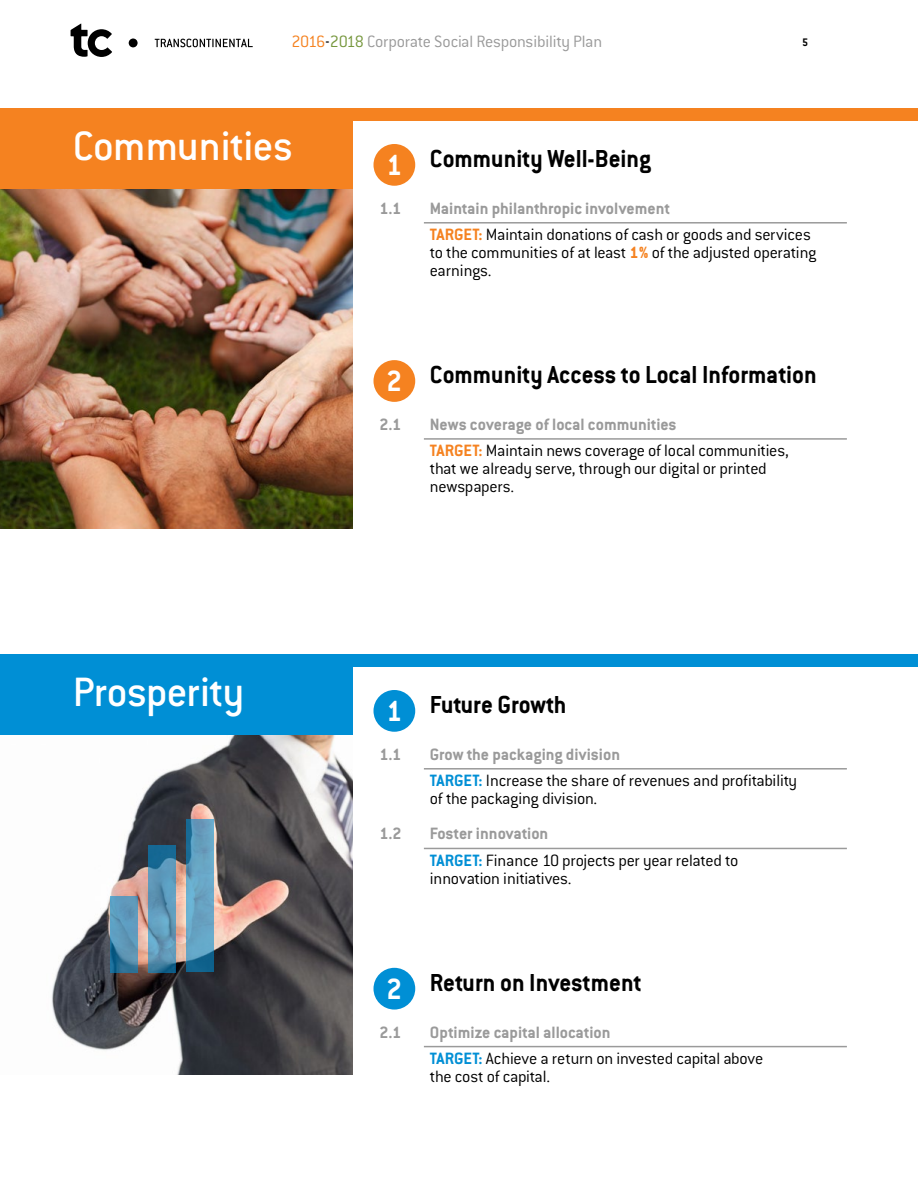
<style>
.page{position:relative;width:918px;height:1188px;background:#fff}
.page>*{position:absolute;margin:0;border:0;box-sizing:border-box;transform-origin:0 0}
.t1{font:500 45px "Conduit ITC Std";letter-spacing:-.01em;color:#fff}
.t2{font:700 27px "Conduit ITC Std";color:#000;scale:.96 1}
.t3{font:300 18px/26.4px "Conduit ITC Std";letter-spacing:-.015em;color:#000}
.t4{font:300 18px "Conduit ITC Std";letter-spacing:-.015em;color:#9a9a9a}
.t5{font:700 18px "Conduit ITC Std";color:#9a9a9a}
.t6{font:700 12px "Conduit ITC Std";color:#000}
.s1{color:#f58220}
.s2{color:#000}
.s3{color:#76973d}
.s4{font-size:32.1px;color:#fff}
.s5{font-weight:700;color:#9a9a9a}
.s6{font-weight:700;color:#f58220}
.s7{font-weight:700;color:#008fd5}
</style>
<div class="page">
<div style="left:129px;top:39px;width:9px;height:8px;background:#000;border-radius:50%"></div>
<svg style="left:71px;top:24px;width:41px;height:33px"></svg>
<svg style="left:155px;top:39px;width:98px;height:8px"></svg>
<img style="left:0;top:189px;width:353px;height:339px">
<div style="left:0;top:108px;width:918px;height:13px;background:#f58220"></div>
<div style="left:0;top:108px;width:353px;height:81px;background:#f58220"></div>
<hr style="left:424px;top:222px;width:423px;height:2px;background:#9a9a9a">
<div style="left:374px;top:144px;width:41px;height:42px;background:#f58220;border-radius:50%"></div>
<hr style="left:424px;top:438px;width:423px;height:2px;background:#9a9a9a">
<div style="left:374px;top:360px;width:41px;height:42px;background:#f58220;border-radius:50%"></div>
<img style="left:51px;top:735px;width:302px;height:340px">
<div style="left:0;top:654px;width:918px;height:13px;background:#008fd5"></div>
<div style="left:0;top:654px;width:353px;height:81px;background:#008fd5"></div>
<hr style="left:424px;top:768px;width:423px;height:2px;background:#9a9a9a">
<hr style="left:424px;top:848px;width:423px;height:1px;background:#9a9a9a">
<div style="left:374px;top:690px;width:41px;height:42px;background:#008fd5;border-radius:50%"></div>
<hr style="left:424px;top:1046px;width:423px;height:1px;background:#9a9a9a">
<div style="left:374px;top:968px;width:41px;height:42px;background:#008fd5;border-radius:50%"></div>
<svg style="left:110px;top:896px;width:28px;height:76px;background:#518fb2"></svg>
<svg style="left:148px;top:845px;width:28px;height:127px;background:#508fb1"></svg>
<svg style="left:186px;top:820px;width:28px;height:152px;background:#599abc"></svg>
<p class="t4" style="left:292px;top:31px;width:312px"><span class="s1">2016</span><span class="s2">-</span><span class="s3">2018</span> Corporate Social Responsibility Plan</p>
<p class="t6" style="left:802px;top:35px;width:7px">5</p>
<h1 class="t1" style="left:73px;top:119px;width:222px">Communities</h1>
<h1 class="t1" style="left:73px;top:665px;width:173px">Prosperity</h1>
<h2 class="t2" style="left:387px;top:142px;width:277px"><span class="s4">1</span> Community Well-Being</h2>
<p class="t5" style="left:380px;top:197px;width:23px">1.1</p>
<p class="t3" style="left:430px;top:194px;width:383px"><span class="s5">Maintain philanthropic involvement<br></span><span class="s6">TARGET:</span> Maintain donations of cash or goods and services</p>
<p class="t3" style="left:430px;top:243px;width:388px;line-height:18px">to the communities of at least <span class="s6">1%</span> of the adjusted operating earnings.</p>
<h2 class="t2" style="left:387px;top:358px;width:450px"><span class="s4">2</span> Community Access to Local Information</h2>
<p class="t5" style="left:380px;top:413px;width:23px">2.1</p>
<p class="t3" style="left:430px;top:411px;width:360px"><span class="s5">News coverage of local communities<br></span><span class="s6">TARGET:</span> Maintain news coverage of local communities,</p>
<p class="t3" style="left:430px;top:459px;width:338px;line-height:18px">that we already serve, through our digital or printed newspapers.</p>
<h2 class="t2" style="left:387px;top:688px;width:189px"><span class="s4">1</span> Future Growth</h2>
<p class="t5" style="left:380px;top:743px;width:23px">1.1</p>
<p class="t3" style="left:430px;top:740px;width:369px"><span class="s5">Grow the packaging division<br></span><span class="s7">TARGET:</span> Increase the share of revenues and profitability</p>
<p class="t3" style="left:430px;top:785px;width:169px">of the packaging division.</p>
<p class="t5" style="left:380px;top:823px;width:24px">1.2</p>
<p class="t3" style="left:430px;top:820px;width:310px"><span class="s5">Foster innovation<br></span><span class="s7">TARGET:</span> Finance 10 projects per year related to</p>
<p class="t3" style="left:430px;top:864px;width:143px">innovation initiatives.</p>
<h2 class="t2" style="left:387px;top:966px;width:267px"><span class="s4">2</span> Return on Investment</h2>
<p class="t5" style="left:380px;top:1021px;width:23px">2.1</p>
<p class="t3" style="left:430px;top:1018px;width:335px"><span class="s5">Optimize capital allocation<br></span><span class="s7">TARGET:</span> Achieve a return on invested capital above</p>
<p class="t3" style="left:430px;top:1063px;width:122px">the cost of capital.</p>
</div>
